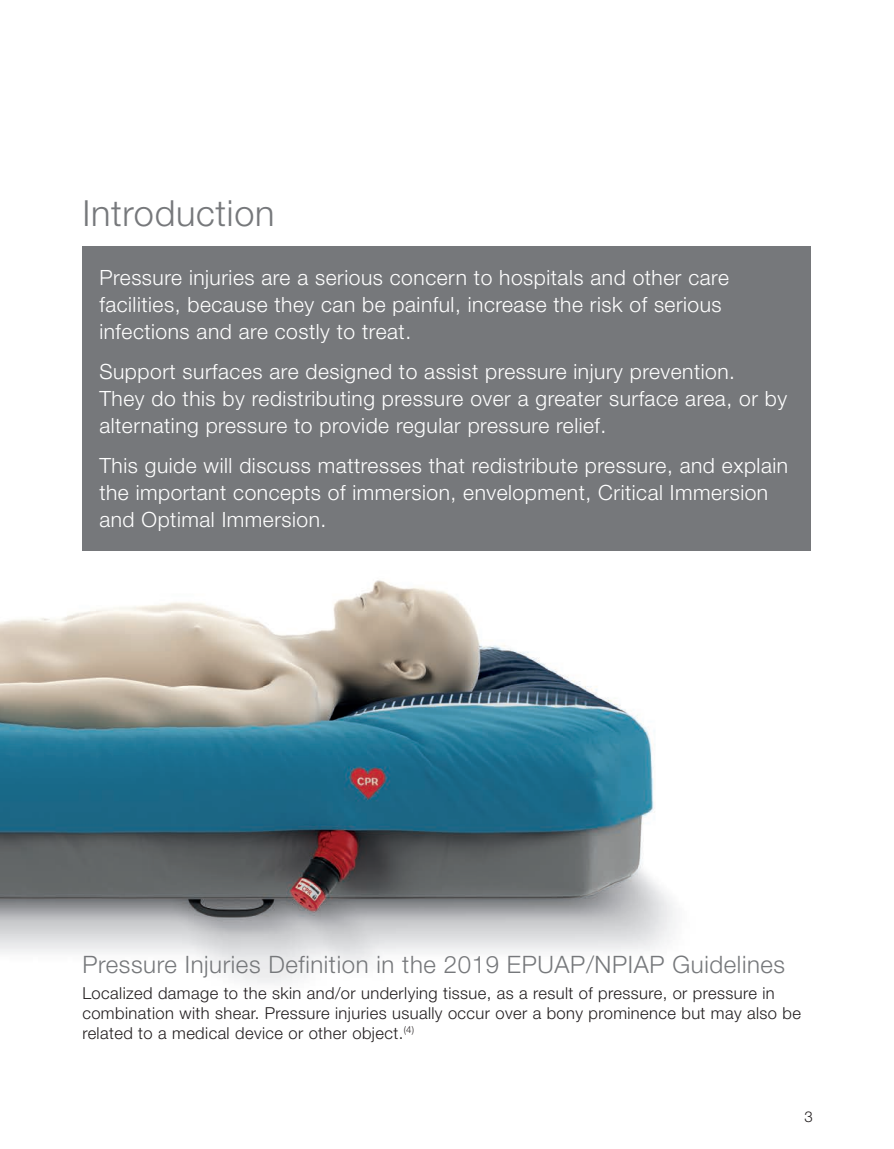
<style>
.page{position:relative;width:894px;height:1149px;background:#fff}
.page>*{position:absolute;margin:0;border:0;box-sizing:border-box;transform-origin:0 0}
.t1{font:300 36px "Helvetica Neue LT Pro";letter-spacing:.02em;color:#76787b}
.t2{font:300 24px "Helvetica Neue LT Pro";letter-spacing:.025em;color:#76787b}
.t3{font:300 21px/27px "Helvetica Neue LT Pro";letter-spacing:.025em;color:#fff}
.t4{font:300 16.5px/19.8px "Helvetica Neue LT Pro";letter-spacing:.025em;color:#231f20}
.t5{font:300 15px "Helvetica Neue LT Pro";color:#231f20}
</style>
<div class="page">
<img style="left:0;top:550px;width:811px;height:434px">
<div style="left:82px;top:246px;width:729px;height:304px;background:#76787b"></div>
<h1 class="t1" style="left:82px;top:191px;width:193px">Introduction</h1>
<p class="t3" style="left:99px;top:263px;width:631px">Pressure injuries are a serious concern to hospitals and other care facilities, because they can be painful, increase the risk of serious infections and are costly to treat.</p>
<p class="t3" style="left:99px;top:357px;width:689px">Support surfaces are designed to assist pressure injury prevention.<br>They do this by redistributing pressure over a greater surface area, or by alternating pressure to provide regular pressure relief.</p>
<p class="t3" style="left:99px;top:451px;width:690px">This guide will discuss mattresses that redistribute pressure, and explain the important concepts of immersion, envelopment, Critical Immersion and Optimal Immersion.</p>
<p class="t2" style="left:82px;top:949px;width:704px">Pressure Injuries Definition in the 2019 EPUAP/NPIAP Guidelines</p>
<p class="t4" style="left:82px;top:982px;width:720px">Localized damage to the skin and/or underlying tissue, as a result of pressure, or pressure in combination with shear. Pressure injuries usually occur over a bony prominence but may also be related to a medical device or other object.<sup>(4)</sup></p>
<p class="t5" style="left:804px;top:1107px;width:10px">3</p>
</div>
